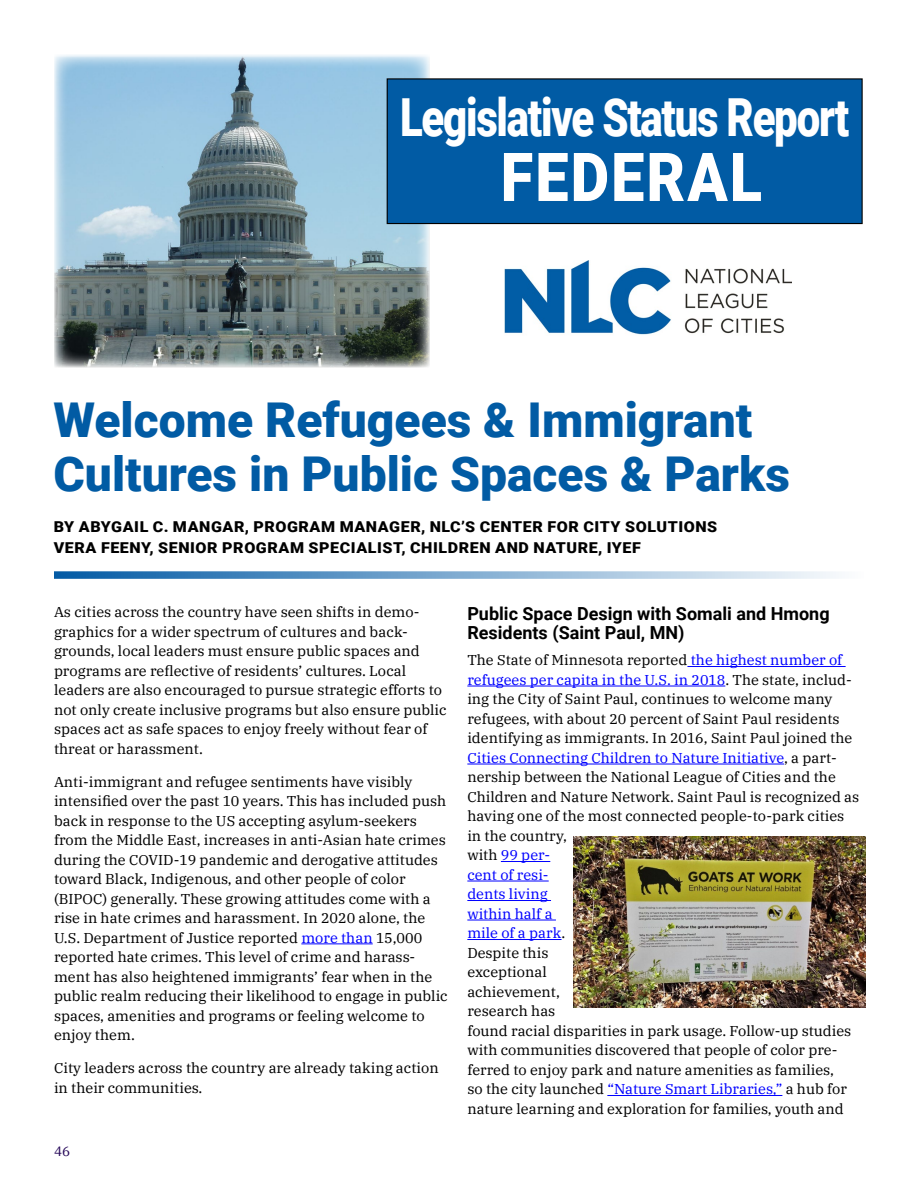
<style>
.page{position:relative;width:918px;height:1188px;background:#fff}
.page>*{position:absolute;margin:0;border:0;box-sizing:border-box;transform-origin:0 0}
.t1{font:900 67.5px "Roboto";letter-spacing:.035em;color:#fff;scale:.88 1}
.t2{font:900 52.5px "Roboto";letter-spacing:-.03em;color:#fff;scale:.8 1}
.t3{font:900 48px/54px "Roboto";color:#015ba4}
.t4{font:700 18px/19.5px "Roboto";color:#000}
.t5{font:900 15px/21px "Roboto";letter-spacing:.035em;color:#000;scale:1.07 1}
.t6{font:14.25px/19.5px "IBM Plex Serif";color:#000}
.t7{font:13.5px "IBM Plex Serif";color:#260859}
.s1{color:#00f}
</style>
<div class="page">
<div style="left:54px;top:54px;width:376px;height:314px;background:#000;opacity:.75"></div>
<div style="left:387px;top:79px;width:475px;height:145px;background:#015ba4"></div>
<div style="left:387px;top:78px;width:476px;height:146px;border:1px solid #000"></div>
<img style="left:504px;top:260px;width:288px;height:75px">
<svg style="left:54px;top:571px;width:782px;height:8px;background:#83aed2"></svg>
<hr style="left:301px;top:944px;width:72px;height:1px;background:#00f">
<hr style="left:687px;top:666px;width:159px;height:1px;background:#00f">
<hr style="left:467px;top:686px;width:258px;height:1px;background:#00f">
<hr style="left:467px;top:764px;width:317px;height:1px;background:#00f">
<hr style="left:501px;top:861px;width:49px;height:1px;background:#00f">
<hr style="left:467px;top:881px;width:82px;height:1px;background:#00f">
<hr style="left:467px;top:900px;width:84px;height:1px;background:#00f">
<hr style="left:467px;top:920px;width:89px;height:1px;background:#00f">
<hr style="left:467px;top:939px;width:95px;height:1px;background:#00f">
<hr style="left:607px;top:1095px;width:175px;height:1px;background:#00f">
<img style="left:573px;top:837px;width:293px;height:170px">
<h2 class="t2" style="left:400px;top:81px;width:563px">Legislative Status Report</h2>
<h1 class="t1" style="left:501px;top:130px;width:298px">FEDERAL</h1>
<h3 class="t3" style="left:53px;top:391px;width:738px">Welcome Refugees &amp; Immigrant<br>Cultures in Public Spaces &amp; Parks</h3>
<p class="t5" style="left:54px;top:516px;width:622px">BY ABYGAIL C. MANGAR, PROGRAM MANAGER, NLC’S CENTER FOR CITY SOLUTIONS<br>VERA FEENY, SENIOR PROGRAM SPECIALIST, CHILDREN AND NATURE, IYEF</p>
<p class="t6" style="left:54px;top:601px;width:394px">As cities across the country have seen shifts in demo&shy;graphics for a wider spectrum of cultures and back&shy;grounds, local leaders must ensure public spaces and programs are reflective of residents’ cultures. Local leaders are also encouraged to pursue strategic efforts to not only create inclusive programs but also ensure public spaces act as safe spaces to enjoy freely without fear of threat or harassment.</p>
<p class="t6" style="left:54px;top:771px;width:395px">Anti-immigrant and refugee sentiments have visibly intensified over the past 10 years. This has included push back in response to the US accepting asylum-seekers from the Middle East, increases in anti-Asian hate crimes during the COVID-19 pandemic and derogative attitudes toward Black, Indigenous, and other people of color (BIPOC) generally. These growing attitudes come with a rise in hate crimes and harassment. In 2020 alone, the U.S. Department of Justice reported <span class="s1">more than</span> 15,000 reported hate crimes. This level of crime and harass&shy;ment has also heightened immigrants’ fear when in the public realm reducing their likelihood to engage in public spaces, amenities and programs or feeling welcome to enjoy them.</p>
<p class="t6" style="left:54px;top:1057px;width:386px">City leaders across the country are already taking action in their communities.</p>
<p class="t7" style="left:54px;top:1141px;width:18px">46</p>
<p class="t4" style="left:467px;top:603px;width:364px">Public Space Design with Somali and Hmong<br>Residents (Saint Paul, MN)</p>
<p class="t6" style="left:467px;top:649px;width:394px">The State of Minnesota reported <span class="s1">the highest number of refugees per capita in the U.S. in 2018</span>. The state, includ&shy;ing the City of Saint Paul, continues to welcome many refugees, with about 20 percent of Saint Paul residents identifying as immigrants. In 2016, Saint Paul joined the <span class="s1">Cities Connecting Children to Nature Initiative</span>, a part&shy;nership between the National League of Cities and the Children and Nature Network. Saint Paul is recognized as having one of the most connected people-to-park cities in the country,<br>with <span class="s1">99 per-<br>cent of resi-<br>dents living<br>within half a<br>mile of a park</span>.<br>Despite this<br>exceptional<br>achievement,<br>research has<br>found racial disparities in park usage. Follow-up studies with communities discovered that people of color pre&shy;ferred to enjoy park and nature amenities as families,<br>so the city launched <span class="s1">“Nature Smart Libraries,”</span> a hub for nature learning and exploration for families, youth and</p>
</div>
